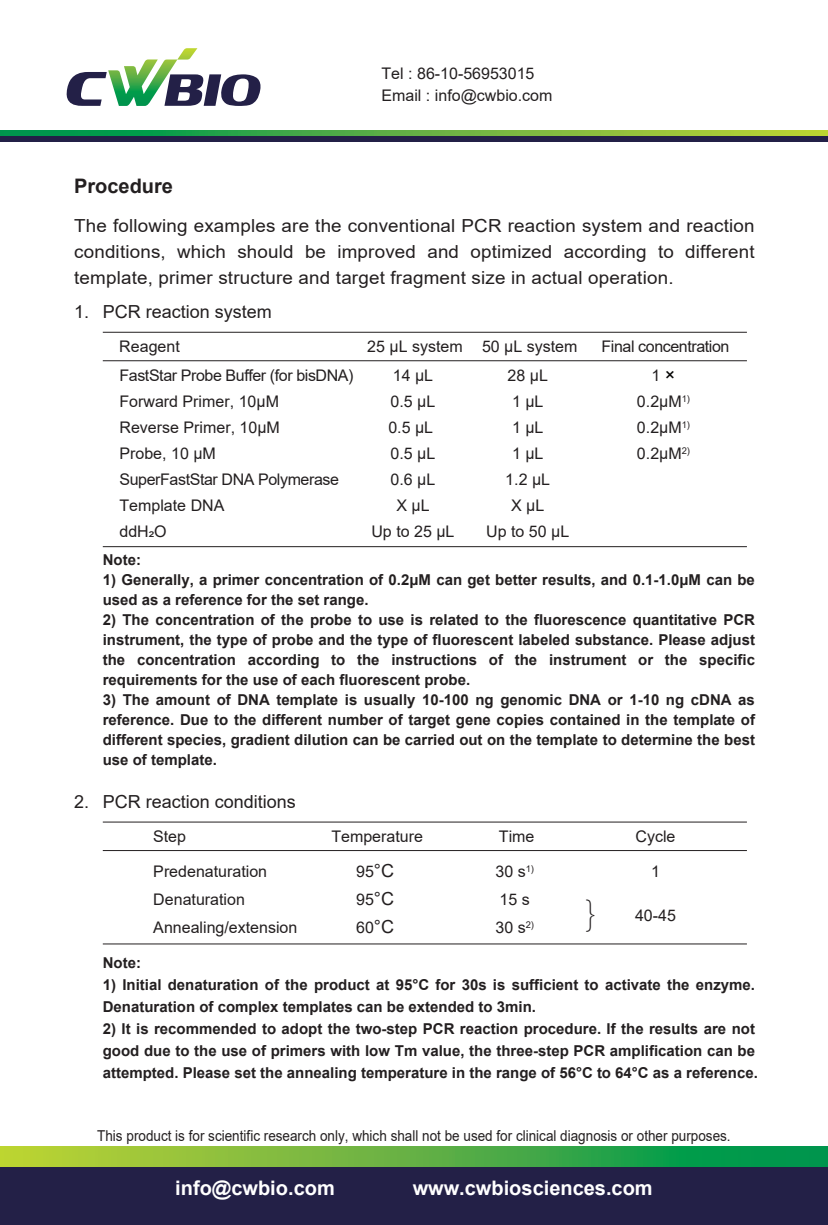
<style>
.page{position:relative;width:828px;height:1225px;background:#fff}
.page>*{position:absolute;margin:0;border:0;box-sizing:border-box;transform-origin:0 0}
.t1{font:37px "Sim Sun";color:#231f20}
.t2{font:700 20px "Arial";color:#fff}
.t3{font:700 20px "Arial";color:#231f20}
.t4{font:18px/26px "Arial";letter-spacing:.01em;color:#231f20;text-align:justify;scale:1.04 1}
.t5{font:18px "Arial";letter-spacing:.01em;color:#231f20}
.t6{font:16px/26px "Arial";color:#231f20}
.t7{font:16px/29.6px "Arial";letter-spacing:-.025em;color:#231f20}
.t8{font:700 15px/20px "Arial";color:#231f20}
.t9{font:15px "Arial";color:#231f20;scale:.9 1}
.s1{font-size:18px;color:#050504}
.s2{font-size:18px}
</style>
<div class="page">
<svg style="left:0;top:130px;width:828px;height:6px;background:#5bb142"></svg>
<div style="left:0;top:136px;width:828px;height:6px;background:#232047"></div>
<svg style="left:66px;top:48px;width:195px;height:58px"></svg>
<div style="left:0;top:1165px;width:828px;height:60px;background:#232047"></div>
<svg style="left:0;top:1146px;width:828px;height:21px;background:#5bb142"></svg>
<hr style="left:103px;top:332px;width:644px;height:1px;background:#231f20">
<hr style="left:103px;top:360px;width:644px;height:1px;background:#231f20">
<hr style="left:103px;top:546px;width:644px;height:1px;background:#231f20">
<hr style="left:103px;top:821px;width:644px;height:1px;background:#231f20">
<hr style="left:103px;top:850px;width:644px;height:1px;background:#231f20">
<hr style="left:103px;top:943px;width:644px;height:1px;background:#231f20">
<p class="t6" style="left:381px;top:62px;width:172px;line-height:22px">Tel : 86-10-56953015<br>Email : info@cwbio.com</p>
<h2 class="t3" style="left:74px;top:172px;width:100px">Procedure</h2>
<p class="t4" style="left:74px;top:212px;width:656px">The following examples are the conventional PCR reaction system and reaction conditions, which should be improved and optimized according to different template, primer structure and target fragment size in actual operation.</p>
<p class="t5" style="left:74px;top:299px;width:199px">1. PCR reaction system</p>
<p class="t7" style="left:119px;top:331px;width:236px">Reagent<br>FastStar Probe Buffer (for bisDNA)</p>
<p class="t6" style="left:119px;top:389px;width:221px">Forward Primer, 10µM<br>Reverse Primer, 10µM<br>Probe, 10 µM<br>SuperFastStar DNA Polymerase<br>Template DNA<br>ddH2O</p>
<p class="t6" style="left:367px;top:331px;width:97px;line-height:29.6px;text-align:center">25 μL system<br>14 μL</p>
<p class="t6" style="left:371px;top:389px;width:85px;text-align:center">0.5 μL<br>0.5 μL<br>0.5 μL<br>0.6 μL<br>X μL<br>Up to 25 μL</p>
<p class="t6" style="left:482px;top:331px;width:97px;line-height:29.6px;text-align:center">50 μL system<br>28 μL</p>
<p class="t6" style="left:486px;top:389px;width:85px;text-align:center">1 μL<br>1 μL<br>1 μL<br>1.2 μL<br>X μL<br>Up to 50 μL</p>
<p class="t7" style="left:601px;top:331px;width:129px;text-align:center">Final concentration<br>1 <span class="s1">×</span></p>
<p class="t6" style="left:637px;top:389px;width:55px;text-align:justify">0.2μM<sup>1)<br></sup>0.2μM<sup>1)<br></sup>0.2μM<sup>2)</sup></p>
<p class="t8" style="left:103px;top:549px;width:40px">Note:</p>
<p class="t8" style="left:103px;top:569px;width:653px">1) Generally, a primer concentration of 0.2μM can get better results, and 0.1-1.0μM can be used as a reference for the set range.</p>
<p class="t8" style="left:103px;top:609px;width:654px;text-align:justify">2) The concentration of the probe to use is related to the fluorescence quantitative PCR instrument, the type of probe and the type of fluorescent labeled substance. Please adjust the concentration according to the instructions of the instrument or the specific requirements for the use of each fluorescent probe.</p>
<p class="t8" style="left:103px;top:689px;width:654px;text-align:justify">3) The amount of DNA template is usually 10-100 ng genomic DNA or 1-10 ng cDNA as reference. Due to the different number of target gene copies contained in the template of different species, gradient dilution can be carried out on the template to determine the best use of template.</p>
<p class="t5" style="left:74px;top:789px;width:223px">2. PCR reaction conditions</p>
<p class="t6" style="left:153px;top:823px;width:34px">Step</p>
<p class="t6" style="left:153px;top:857px;width:146px;line-height:28px">Predenaturation<br>Denaturation<br>Annealing/extension</p>
<p class="t6" style="left:331px;top:823px;width:93px">Temperature</p>
<p class="t6" style="left:356px;top:857px;width:40px;line-height:28px;text-align:justify">95<span class="s2">°C </span>95<span class="s2">°C </span>60<span class="s2">°C</span></p>
<p class="t6" style="left:499px;top:823px;width:37px">Time</p>
<p class="t6" style="left:495px;top:857px;width:40px;line-height:28px">30 s<sup>1)<br></sup>15 s<br>30 s<sup>2)</sup></p>
<h1 class="t1" style="left:583px;top:897px;width:20px">}</h1>
<p class="t6" style="left:635px;top:823px;width:41px">Cycle</p>
<p class="t6" style="left:651px;top:858px;width:10px">1</p>
<p class="t6" style="left:635px;top:902px;width:42px">40-45</p>
<p class="t8" style="left:103px;top:953px;width:40px">Note:</p>
<p class="t8" style="left:103px;top:974px;width:654px;line-height:22px">1) Initial denaturation of the product at 95°C for 30s is sufficient to activate the enzyme.<br>Denaturation of complex templates can be extended to 3min.</p>
<p class="t8" style="left:103px;top:1018px;width:656px;line-height:22px">2) It is recommended to adopt the two-step PCR reaction procedure. If the results are not good due to the use of primers with low Tm value, the three-step PCR amplification can be attempted. Please set the annealing temperature in the range of 56°C to 64°C as a reference.</p>
<p class="t9" style="left:97px;top:1125px;width:705px">This product is for scientific research only, which shall not be used for clinical diagnosis or other purposes.</p>
<h2 class="t2" style="left:175px;top:1174px;width:161px">info@cwbio.com</h2>
<h2 class="t2" style="left:413px;top:1174px;width:242px">www.cwbiosciences.com</h2>
</div>
